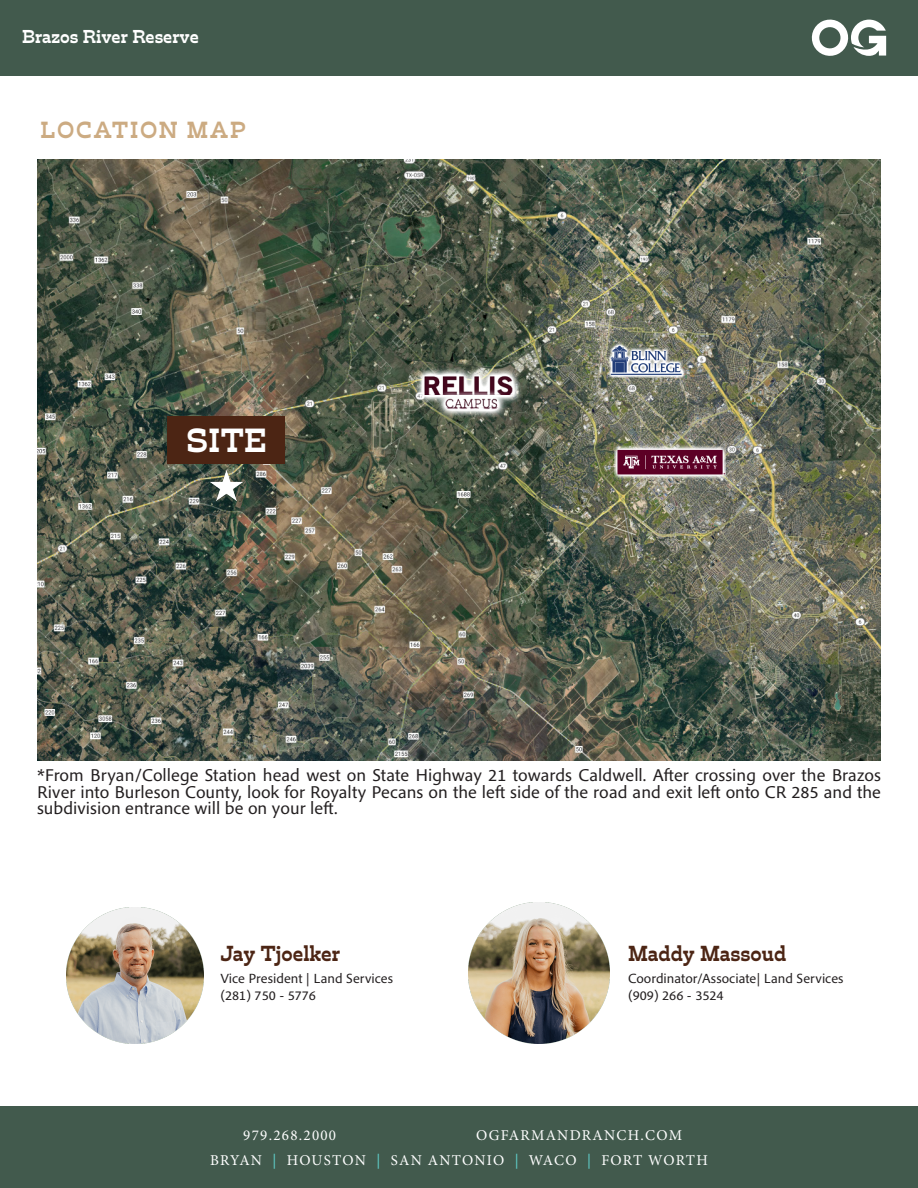
<style>
.page{position:relative;width:918px;height:1188px;background:#fff}
.page>*{position:absolute;margin:0;border:0;box-sizing:border-box;transform-origin:0 0}
.t1{font:700 32.25px "Trilby";color:#fff}
.t2{font:700 22.5px "Trilby";letter-spacing:.075em;color:#ccab82}
.t3{font:700 21px "Trilby";color:#4c2514}
.t4{font:18px/16.5px "Pelago";color:#231f20;text-align:justify}
.t5{font:700 18px "Trilby";color:#fff}
.t6{font:15px "Minion Pro";letter-spacing:.085em;color:#fff}
.t7{font:13.95px "Pelago";color:#231f20}
.s1{color:#60d2ce}
</style>
<div class="page">
<img style="left:37px;top:159px;width:844px;height:601px">
<div style="left:168px;top:416px;width:117px;height:48px;background:#4c2514"></div>
<img style="left:386px;top:356px;width:192px;height:128px">
<img style="left:614px;top:424px;width:111px;height:77px">
<img style="left:610px;top:335px;width:77px;height:43px">
<div style="left:0;top:0;width:918px;height:75px;background:#425a4d"></div>
<svg style="left:811px;top:19px;width:75px;height:37px"></svg>
<div style="left:0;top:1107px;width:918px;height:81px;background:#425a4d"></div>
<img style="left:67px;top:907px;width:136px;height:137px">
<img style="left:468px;top:903px;width:141px;height:141px">
<img style="left:209px;top:470px;width:35px;height:35px">
<p class="t5" style="left:22px;top:25px;width:178px">Brazos River Reserve</p>
<p class="t2" style="left:41px;top:115px;width:207px">LOCATION MAP</p>
<p class="t1" style="left:186px;top:420px;width:82px">SITE</p>
<p class="t4" style="left:37px;top:767px;width:845px">*From Bryan/College Station head west on State Highway 21 towards Caldwell. After crossing over the Brazos River into Burleson County, look for Royalty Pecans on the left side of the road and exit left onto CR 285 and the subdivision entrance will be on your left.</p>
<p class="t3" style="left:220px;top:941px;width:121px">Jay Tjoelker</p>
<p class="t3" style="left:628px;top:941px;width:160px">Maddy Massoud</p>
<p class="t7" style="left:220px;top:970px;width:174px">Vice President | Land Services</p>
<p class="t7" style="left:220px;top:986px;width:97px">(281) 750 - 5776</p>
<p class="t7" style="left:628px;top:970px;width:217px">Coordinator/Associate| Land Services</p>
<p class="t7" style="left:628px;top:986px;width:97px">(909) 266 - 3524</p>
<p class="t6" style="left:243px;top:1125px;width:94px">979.268.2000</p>
<p class="t6" style="left:476px;top:1125px;width:208px">OGFARMANDRANCH.COM</p>
<p class="t6" style="left:210px;top:1151px;width:499px">BRYAN <span class="s1">|</span> HOUSTON <span class="s1">|</span> SAN ANTONIO <span class="s1">|</span> WACO <span class="s1">|</span> FORT WORTH</p>
</div>
